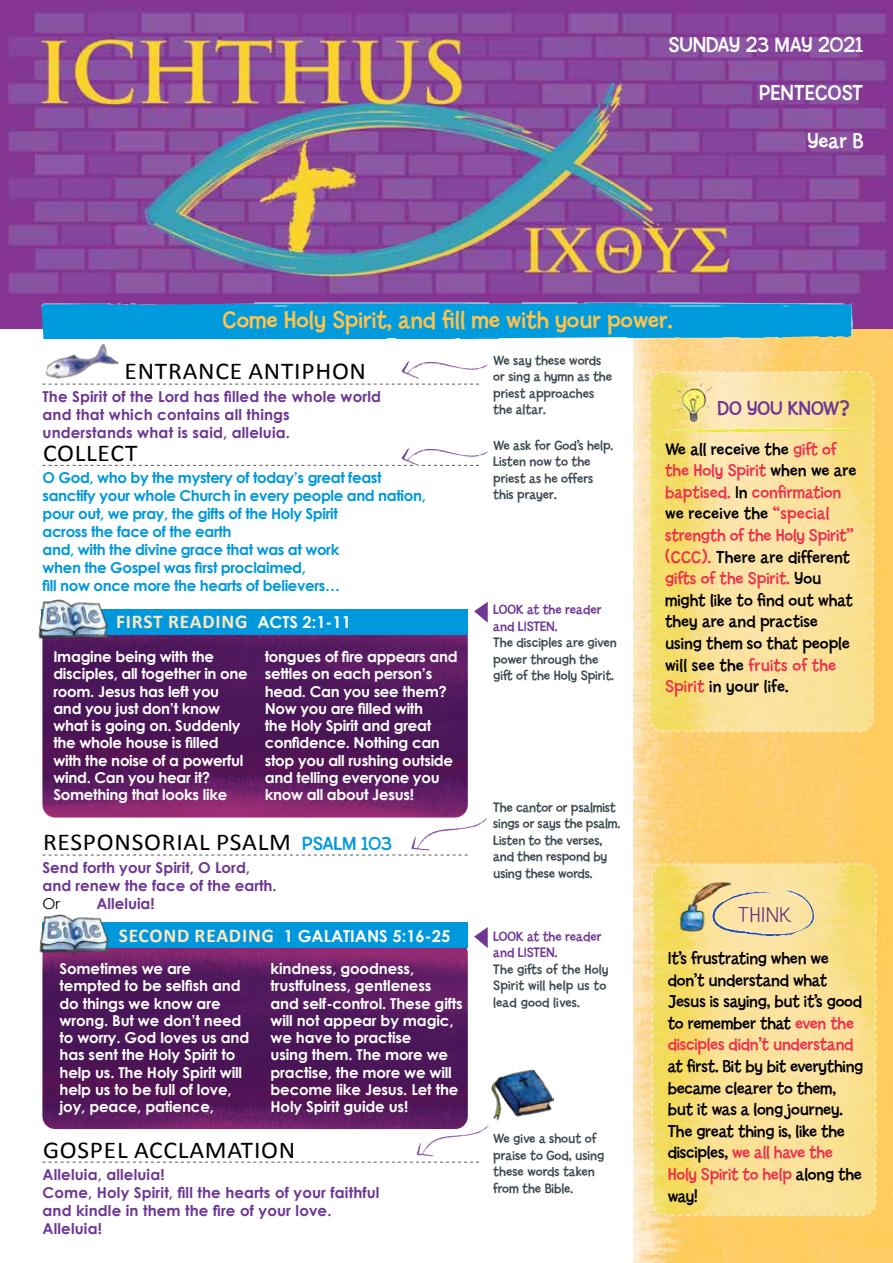
<style>
.page{position:relative;width:893px;height:1263px;background:#fff}
.page>*{position:absolute;margin:0;border:0;box-sizing:border-box;transform-origin:0 0}
.t1{font:25.5px "Billy Std";color:#fec34d}
.t2{font:24.15px "Calibri";letter-spacing:.03em;color:#000;scale:1.05 1}
.t3{font:22.5px/48px "Billy Std";color:#fff;text-align:right}
.t4{font:300 22.5px "Billy Std";letter-spacing:.03em;color:#5d2f7e;scale:1.06 1}
.t5{font:21px "Billy Std";color:#6d3795}
.t6{font:700 19.5px "Calibri";letter-spacing:.04em;color:#ffe8c0}
.t7{font:18px/21.6px "Billy Std";letter-spacing:-.01em;color:#000}
.t8{font:700 16.5px "Century Gothic";color:#fff}
.t9{font:700 15px/17.2px "Century Gothic";letter-spacing:-.02em;color:#fff}
.t10{font:700 15px/18px "Century Gothic";letter-spacing:.01em;color:#6d3795}
.t11{font:700 15px/18px "Century Gothic";letter-spacing:-.025em;color:#0098dd}
.t12{font:15px "Century Gothic";color:#000}
.t13{font:14.25px/16.5px "Billy Std";color:#3b4951}
.t14{font:14.25px/16.5px "Billy Std";color:#6d3795}
.s1{color:#ee2f4d}
.s2{font-family:"Century Gothic";font-size:16.5px;color:#fff}
.s3{font-family:"Billy Std";font-size:19.95px;color:#0098dd}
.s4{font-family:"Calibri";font-size:19.5px;color:#ffe8c0}
</style>
<div class="page">
<svg style="left:43px;top:940px;width:425px;height:189px;background:#56195c"></svg>
<svg style="left:43px;top:610px;width:425px;height:207px;background:#58195d"></svg>
<img style="left:634px;top:328px;width:259px;height:935px">
<svg style="left:648px;top:370px;width:227px;height:363px;background:#f9e191"></svg>
<svg style="left:651px;top:862px;width:226px;height:354px;background:#f9df89"></svg>
<img style="left:0;top:0;width:893px;height:328px">
<svg style="left:43px;top:1162px;width:436px;height:1px"></svg>
<svg style="left:43px;top:384px;width:436px;height:1px"></svg>
<svg style="left:43px;top:465px;width:358px;height:1px"></svg>
<img style="left:45px;top:339px;width:76px;height:46px">
<svg style="left:43px;top:855px;width:425px;height:1px"></svg>
<div style="left:41px;top:609px;width:427px;height:26px;background:#0098dd"></div>
<img style="left:38px;top:599px;width:72px;height:43px">
<div style="left:43px;top:923px;width:425px;height:25px;background:#0098dd"></div>
<img style="left:39px;top:914px;width:73px;height:43px">
<img style="left:677px;top:383px;width:35px;height:39px">
<svg style="left:474px;top:602px;width:14px;height:21px"></svg>
<svg style="left:474px;top:927px;width:14px;height:21px"></svg>
<img style="left:669px;top:428px;width:185px;height:4px">
<img style="left:676px;top:879px;width:60px;height:54px">
<div style="left:42px;top:303px;width:811px;height:36px;background:#009bdd"></div>
<img style="left:401px;top:360px;width:87px;height:19px">
<img style="left:401px;top:447px;width:87px;height:19px">
<img style="left:411px;top:817px;width:76px;height:34px">
<img style="left:491px;top:1069px;width:63px;height:52px">
<img style="left:417px;top:1124px;width:72px;height:33px">
<img style="left:706px;top:891px;width:114px;height:45px">
<h3 class="t3" style="left:668px;top:21px;width:196px">SUNDAY 23 MAY 2021<br>PENTECOST<br>Year B</h3>
<h1 class="t1" style="left:222px;top:306px;width:452px">Come Holy Spirit, and fill me with your power.</h1>
<p class="t13" style="left:493px;top:352px;width:120px">We say these words or sing a hymn as the priest approaches the altar.</p>
<p class="t13" style="left:493px;top:437px;width:121px">We ask for God’s help.<br>Listen now to the priest as he offers this prayer.</p>
<h2 class="t2" style="left:125px;top:356px;width:232px">ENTRANCE ANTIPHON</h2>
<p class="t10" style="left:43px;top:387px;width:340px">The Spirit of the Lord has filled the whole world and that which contains all things understands what is said, alleluia.</p>
<h2 class="t2" style="left:43px;top:437px;width:91px">COLLECT</h2>
<p class="t11" style="left:43px;top:468px;width:385px">O God, who by the mystery of today’s great feast sanctify your whole Church in every people and nation, pour out, we pray, the gifts of the Holy Spirit<br>across the face of the earth<br>and, with the divine grace that was at work<br>when the Gospel was first proclaimed,<br>fill now once more the hearts of believers…</p>
<h3 class="t5" style="left:717px;top:397px;width:134px">DO YOU KNOW?</h3>
<p class="t7" style="left:665px;top:438px;width:193px">We all receive the <span class="s1">gift of the Holy Spirit</span> when we are <span class="s1">baptised.</span> In <span class="s1">confirmation </span>we receive the <span class="s1">“special strength of the Holy Spirit” (CCC).</span> There are different <span class="s1">gifts of the Spirit.</span> You might like to find out what they are and practise using them so that people will see the <span class="s1">fruits of the<br>Spirit</span> in your life.</p>
<p class="t14" style="left:493px;top:602px;width:110px">LOOK at the reader and LISTEN.</p>
<p class="t13" style="left:493px;top:635px;width:125px">The disciples are given power through the gift of the Holy Spirit.</p>
<h3 class="t6" style="left:116px;top:609px;width:236px">FIRST READING <span class="s2">ACTS 2:1-11</span></h3>
<p class="t9" style="left:53px;top:648px;width:196px">Imagine being with the disciples, all together in one room. Jesus has left you and you just don’t know what is going on. Suddenly the whole house is filled with the noise of a powerful wind. Can you hear it?<br>Something that looks like</p>
<p class="t9" style="left:265px;top:648px;width:194px">tongues of fire appears and settles on each person’s head. Can you see them?<br>Now you are filled with<br>the Holy Spirit and great confidence. Nothing can stop you all rushing outside and telling everyone you know all about Jesus!</p>
<p class="t13" style="left:493px;top:799px;width:128px">The cantor or psalmist sings or says the psalm.<br>Listen to the verses, and then respond by using these words.</p>
<h2 class="t2" style="left:43px;top:827px;width:334px">RESPONSORIAL PSALM <span class="s3">PSALM 103</span></h2>
<p class="t10" style="left:43px;top:858px;width:236px">Send forth your Spirit, O Lord, and renew the face of the earth.</p>
<p class="t12" style="left:43px;top:894px;width:19px">Or</p>
<p class="t10" style="left:97px;top:894px;width:60px">Alleluia!</p>
<h3 class="t4" style="left:738px;top:902px;width:51px">THINK</h3>
<p class="t8" style="left:119px;top:925px;width:333px"><span class="s4">SECOND READING</span> 1 GALATIANS 5:16-25</p>
<p class="t9" style="left:60px;top:959px;width:191px">Sometimes we are tempted to be selfish and do things we know are wrong. But we don’t need to worry. God loves us and has sent the Holy Spirit to help us. The Holy Spirit will help us to be full of love, joy, peace, patience,</p>
<p class="t9" style="left:271px;top:959px;width:194px">kindness, goodness, trustfulness, gentleness and self-control. These gifts will not appear by magic, we have to practise<br>using them. The more we practise, the more we will become like Jesus. Let the<br>Holy Spirit guide us!</p>
<h2 class="t2" style="left:43px;top:1134px;width:242px">GOSPEL ACCLAMATION</h2>
<p class="t10" style="left:43px;top:1165px;width:339px">Alleluia, alleluia!<br>Come, Holy Spirit, fill the hearts of your faithful and kindle in them the fire of your love.<br>Alleluia!</p>
<p class="t14" style="left:493px;top:928px;width:110px">LOOK at the reader and LISTEN.</p>
<p class="t13" style="left:493px;top:961px;width:117px">The gifts of the Holy<br>Spirit will help us to lead good lives.</p>
<p class="t13" style="left:493px;top:1131px;width:112px">We give a shout of praise to God, using these words taken from the Bible.</p>
<p class="t7" style="left:668px;top:948px;width:196px">It’s frustrating when we don’t understand what<br>Jesus is saying, but it’s good to remember that <span class="s1">even the disciples didn’t understand</span></p>
<p class="t7" style="left:668px;top:1056px;width:197px">at first. Bit by bit everything became clearer to them, but it was a long journey.<br>The great thing is, like the disciples, <span class="s1">we all have the<br>Holy Spirit to help</span> along the way!</p>
</div>
